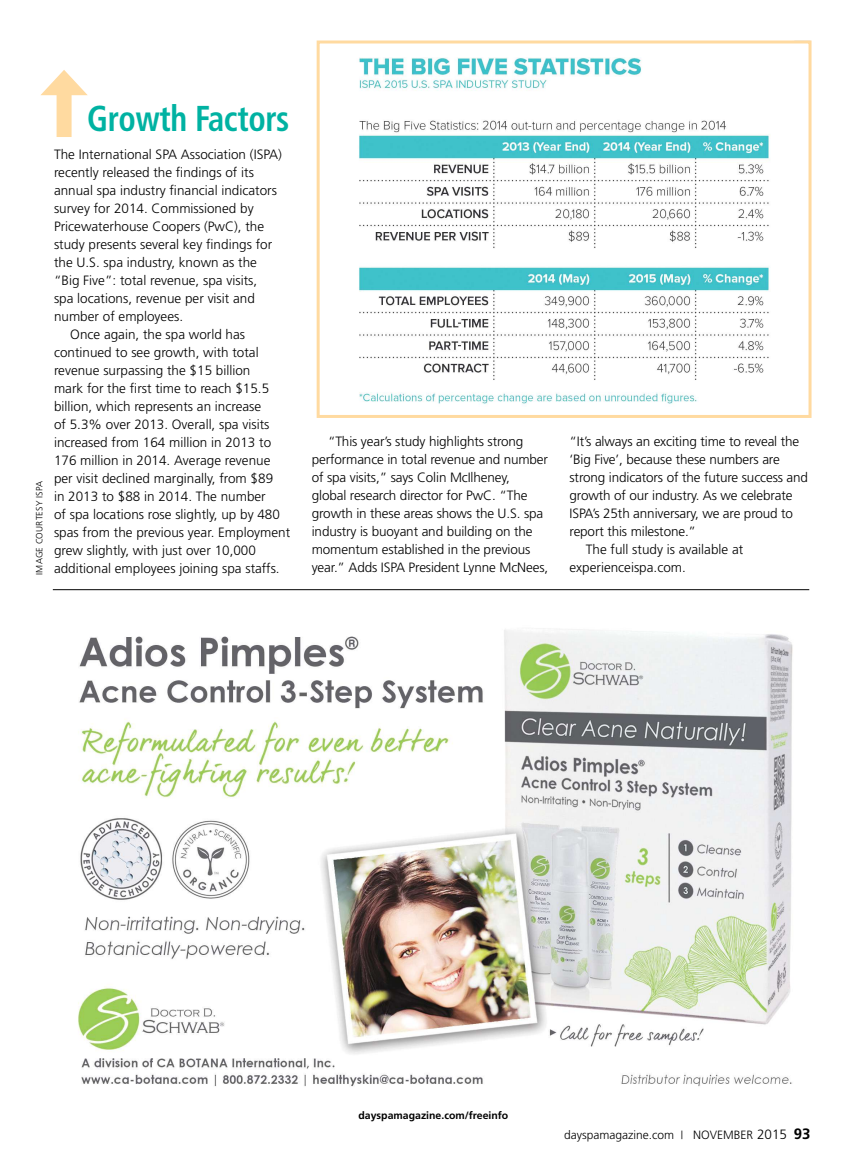
<style>
.page{position:relative;width:851px;height:1161px;background:#fff}
.page>*{position:absolute;margin:0;border:0;box-sizing:border-box;transform-origin:0 0}
.t1{font:700 condensed 36px "Frutiger";letter-spacing:-.01em;color:#00b2a2;scale:.9 1}
.t2{font:300 13.5px/18px "Frutiger";color:#000}
.t3{font:300 12px "Frutiger";color:#000}
.t4{font:700 10.5px "Frutiger";color:#000}
.t5{font:300 9px "Frutiger";letter-spacing:.02em;color:#000}
.s1{font-size:13.5px}
.s2{font-weight:700;font-size:15px}
</style>
<div class="page">
<hr style="left:53px;top:589px;width:756px;height:1px;background:#000">
<img style="left:359px;top:57px;width:410px;height:348px">
<div style="left:316px;top:40px;width:495px;height:378px;border:3px solid #ffdaa0"></div>
<div style="left:57px;top:85px;width:15px;height:52px;background:#ffdaa0"></div>
<svg style="left:41px;top:70px;width:47px;height:25px"></svg>
<img style="left:78px;top:628px;width:715px;height:459px">
<p class="t5" style="left:36px;top:575px;width:96px;rotate:-90deg">IMAGE COURTESY ISPA</p>
<p class="t1" style="left:87px;top:98px;width:226px">Growth Factors</p>
<p class="t2" style="left:54px;top:146px;width:229px">The International SPA Association (ISPA)</p>
<p class="t2" style="left:54px;top:164px;width:201px">recently released the findings of its</p>
<p class="t2" style="left:54px;top:182px;width:224px">annual spa industry financial indicators</p>
<p class="t2" style="left:54px;top:200px;width:201px">survey for 2014. Commissioned by</p>
<p class="t2" style="left:54px;top:218px;width:212px">Pricewaterhouse Coopers (PwC), the</p>
<p class="t2" style="left:54px;top:236px;width:220px">study presents several key findings for</p>
<p class="t2" style="left:54px;top:254px;width:204px">the U.S. spa industry, known as the</p>
<p class="t2" style="left:54px;top:272px;width:205px">“Big Five”: total revenue, spa visits,</p>
<p class="t2" style="left:54px;top:290px;width:202px">spa locations, revenue per visit and</p>
<p class="t2" style="left:54px;top:308px;width:131px">number of employees.</p>
<p class="t2" style="left:70px;top:326px;width:176px">Once again, the spa world has</p>
<p class="t2" style="left:54px;top:344px;width:206px">continued to see growth, with total</p>
<p class="t2" style="left:54px;top:362px;width:198px">revenue surpassing the $15 billion</p>
<p class="t2" style="left:54px;top:380px;width:217px">mark for the first time to reach $15.5</p>
<p class="t2" style="left:54px;top:398px;width:209px">billion, which represents an increase</p>
<p class="t2" style="left:54px;top:416px;width:217px">of 5.3% over 2013. Overall, spa visits</p>
<p class="t2" style="left:54px;top:434px;width:219px">increased from 164 million in 2013 to</p>
<p class="t2" style="left:54px;top:452px;width:218px">176 million in 2014. Average revenue</p>
<p class="t2" style="left:54px;top:470px;width:221px">per visit declined marginally, from $89</p>
<p class="t2" style="left:54px;top:488px;width:213px">in 2013 to $88 in 2014. The number</p>
<p class="t2" style="left:54px;top:506px;width:227px">of spa locations rose slightly, up by 480</p>
<p class="t2" style="left:54px;top:524px;width:238px">spas from the previous year. Employment</p>
<p class="t2" style="left:54px;top:542px;width:203px">grew slightly, with just over 10,000</p>
<p class="t2" style="left:54px;top:560px;width:227px">additional employees joining spa staffs.</p>
<p class="t2" style="left:312px;top:433px;width:238px;text-indent:16px">“This year’s study highlights strong performance in total revenue and number of spa visits,” says Colin McIlheney,<br>global research director for PwC. “The growth in these areas shows the U.S. spa industry is buoyant and building on the momentum established in the previous year.” Adds ISPA President Lynne McNees,</p>
<p class="t2" style="left:569px;top:433px;width:231px">“It’s always an exciting time to reveal the</p>
<p class="t2" style="left:569px;top:451px;width:212px">‘Big Five’, because these numbers are</p>
<p class="t2" style="left:569px;top:469px;width:240px">strong indicators of the future success and</p>
<p class="t2" style="left:569px;top:487px;width:224px">growth of our industry. As we celebrate</p>
<p class="t2" style="left:569px;top:505px;width:225px">ISPA’s 25th anniversary, we are proud to</p>
<p class="t2" style="left:569px;top:523px;width:128px">report this milestone.”</p>
<p class="t2" style="left:585px;top:541px;width:159px">The full study is available at</p>
<p class="t2" style="left:569px;top:559px;width:118px">experienceispa.com.</p>
<p class="t4" style="left:358px;top:1111px;width:151px">dayspamagazine.com/freeinfo</p>
<p class="t3" style="left:564px;top:1130px;width:248px">dayspamagazine.com <sup>|</sup> NOVEMBER <span class="s1">2015</span> <span class="s2">93</span></p>
</div>
